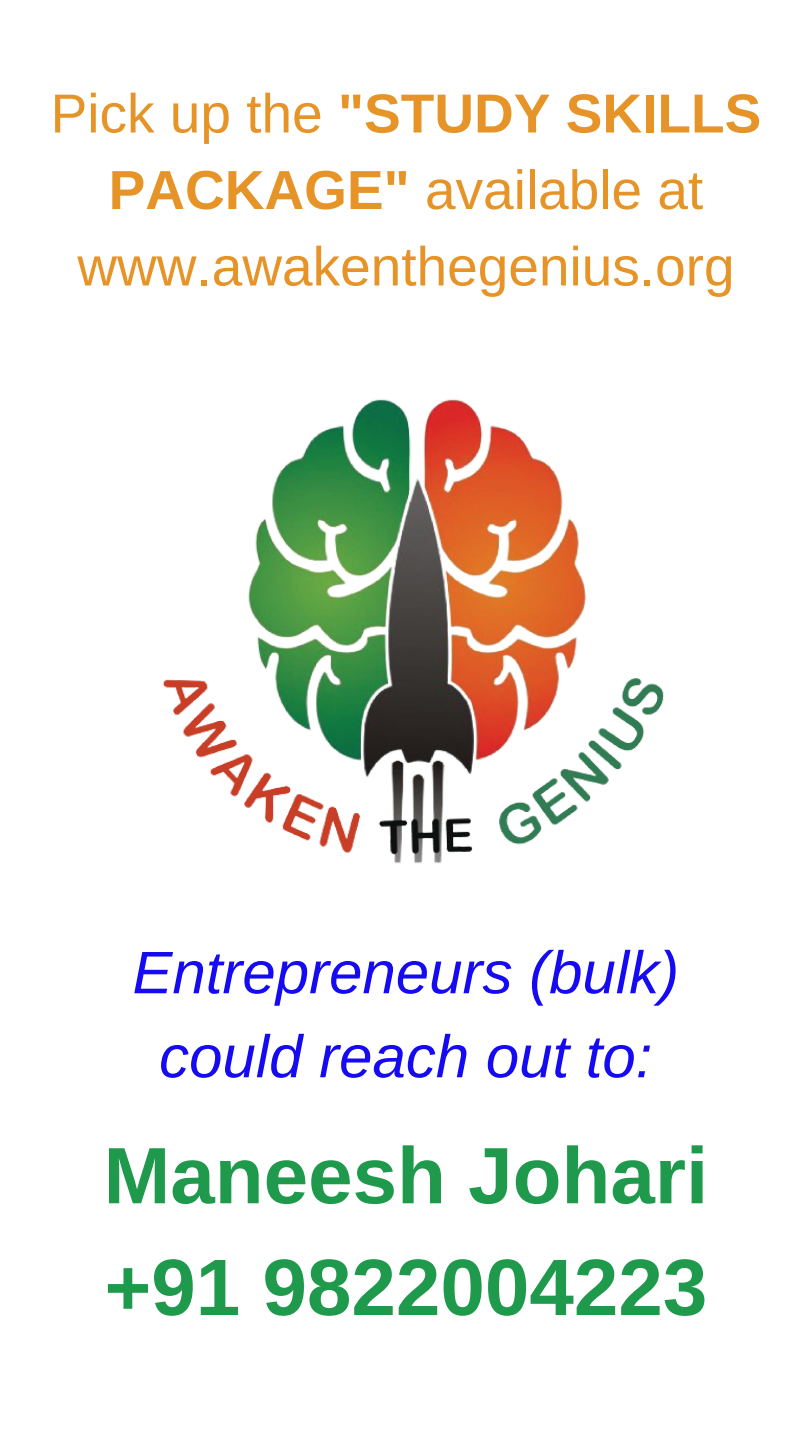
<style>
.page{position:relative;width:810px;height:1440px;background:#fff}
.page>*{position:absolute;margin:0;border:0;box-sizing:border-box;transform-origin:0 0}
.t1{font:700 80px "Arimo";color:#1f9a4d}
.t2{font:italic 60px/84px "Arimo";color:#150af1;text-align:center}
.t3{font:55px/76.5px "Arimo";color:#e69428;text-align:center}
.s1{font-weight:700}
</style>
<div class="page">
<img style="left:163px;top:399px;width:501px;height:465px">
<p class="t3" style="left:51px;top:75px;width:712px">Pick up the <span class="s1">"STUDY SKILLS<br>PACKAGE"</span> available at www.awakenthegenius.org</p>
<p class="t2" style="left:132px;top:930px;width:548px">Entrepreneurs (bulk) could reach out to:</p>
<p class="t1" style="left:104px;top:1131px;width:606px">Maneesh Johari</p>
<p class="t1" style="left:105px;top:1243px;width:604px">+91 9822004223</p>
</div>
